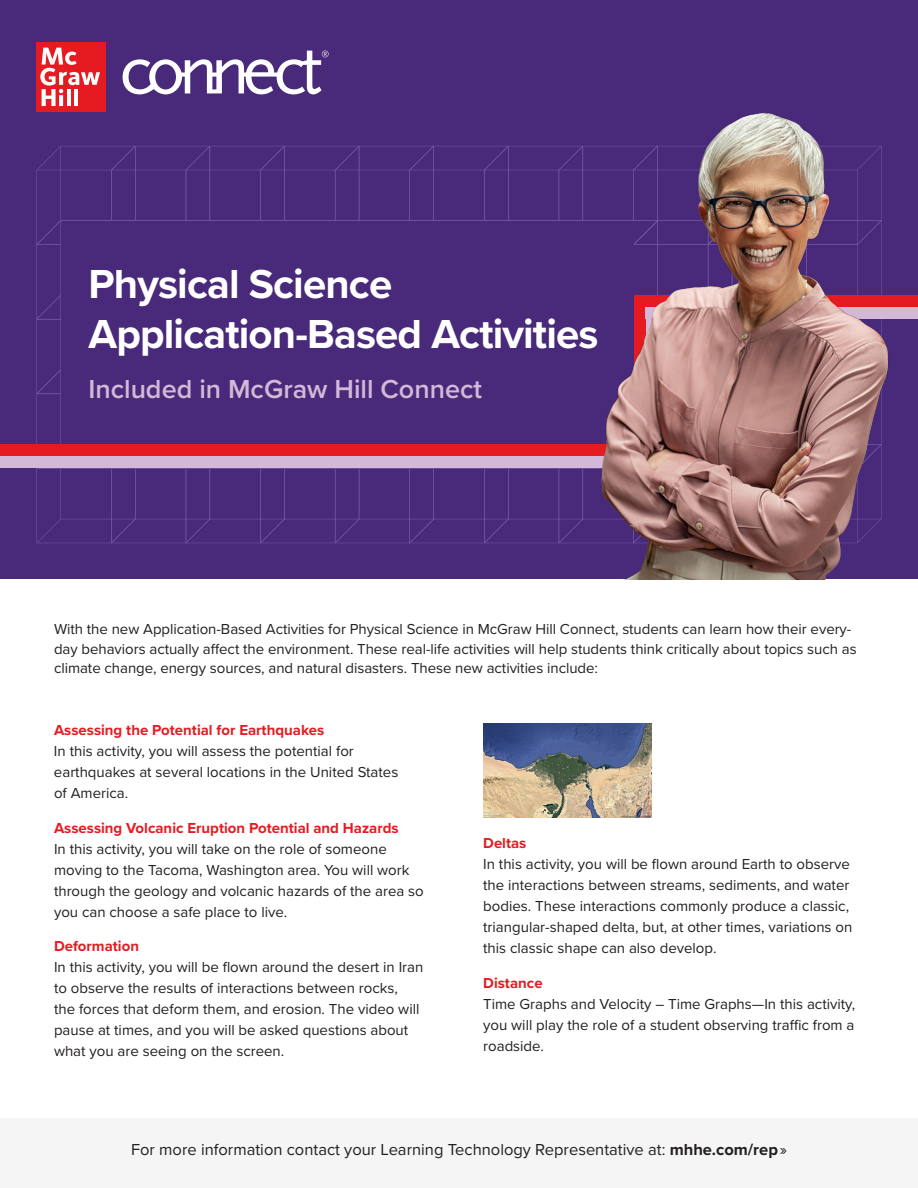
<style>
.page{position:relative;width:918px;height:1188px;background:#fff}
.page>*{position:absolute;margin:0;border:0;box-sizing:border-box;transform-origin:0 0}
.t1{font:700 42px/49.9px "Proxima Nova";letter-spacing:-.02em;color:#fff}
.t2{font:600 27px "Proxima Nova";color:#d4b8d7}
.t3{font:16.5px "Proxima Nova";color:#231f20}
.t4{font:15px/21px "Proxima Nova";color:#231f20}
.s1{font-weight:700;color:#e51b21}
.s2{font-weight:700}
</style>
<div class="page">
<div style="left:0;top:1119px;width:918px;height:69px;background:#f5f5f5"></div>
<div style="left:0;top:0;width:918px;height:579px;background:#48297a"></div>
<svg style="left:37px;top:146px;width:535px;height:397px"></svg>
<div style="left:61px;top:222px;width:572px;height:222px;background:#48297a"></div>
<div style="left:0;top:456px;width:657px;height:12px;background:#d4b8d7"></div>
<div style="left:0;top:444px;width:646px;height:12px;background:#e51b21"></div>
<img style="left:572px;top:113px;width:346px;height:466px">
<img style="left:483px;top:723px;width:168px;height:95px">
<div style="left:36px;top:42px;width:70px;height:70px;background:#e51b21"></div>
<svg style="left:40px;top:48px;width:60px;height:58px"></svg>
<svg style="left:123px;top:51px;width:206px;height:43px"></svg>
<p class="t1" style="left:88px;top:258px;width:512px">Physical Science<br>Application-Based Activities</p>
<p class="t2" style="left:88px;top:369px;width:395px">Included in McGraw Hill Connect</p>
<p class="t4" style="left:54px;top:619px;width:804px;line-height:19.5px">With the new Application-Based Activities for Physical Science in McGraw Hill Connect, students can learn how their every&shy;day behaviors actually affect the environment. These real-life activities will help students think critically about topics such as climate change, energy sources, and natural disasters. These new activities include:</p>
<p class="t4" style="left:54px;top:719px;width:346px"><span class="s1">Assessing the Potential for Earthquakes<br></span>In this activity, you will assess the potential for earthquakes at several locations in the United States of America.</p>
<p class="t4" style="left:54px;top:816px;width:371px"><span class="s1">Assessing Volcanic Eruption Potential and Hazards<br></span>In this activity, you will take on the role of someone moving to the Tacoma, Washington area. You will work through the geology and volcanic hazards of the area so you can choose a safe place to live.</p>
<p class="t4" style="left:54px;top:935px;width:371px"><span class="s1">Deformation<br></span>In this activity, you will be flown around the desert in Iran to observe the results of interactions between rocks,<br>the forces that deform them, and erosion. The video will pause at times, and you will be asked questions about what you are seeing on the screen.</p>
<p class="t4" style="left:483px;top:832px;width:371px"><span class="s1">Deltas<br></span>In this activity, you will be flown around Earth to observe the interactions between streams, sediments, and water bodies. These interactions commonly produce a classic, triangular-shaped delta, but, at other times, variations on this classic shape can also develop.</p>
<p class="t4" style="left:483px;top:972px;width:373px"><span class="s1">Distance<br></span>Time Graphs and Velocity – Time Graphs—In this activity, you will play the role of a student observing traffic from a roadside.</p>
<p class="t3" style="left:131px;top:1137px;width:657px">For more information contact your Learning Technology Representative at: <span class="s2">mhhe.com/rep</span>»</p>
</div>
